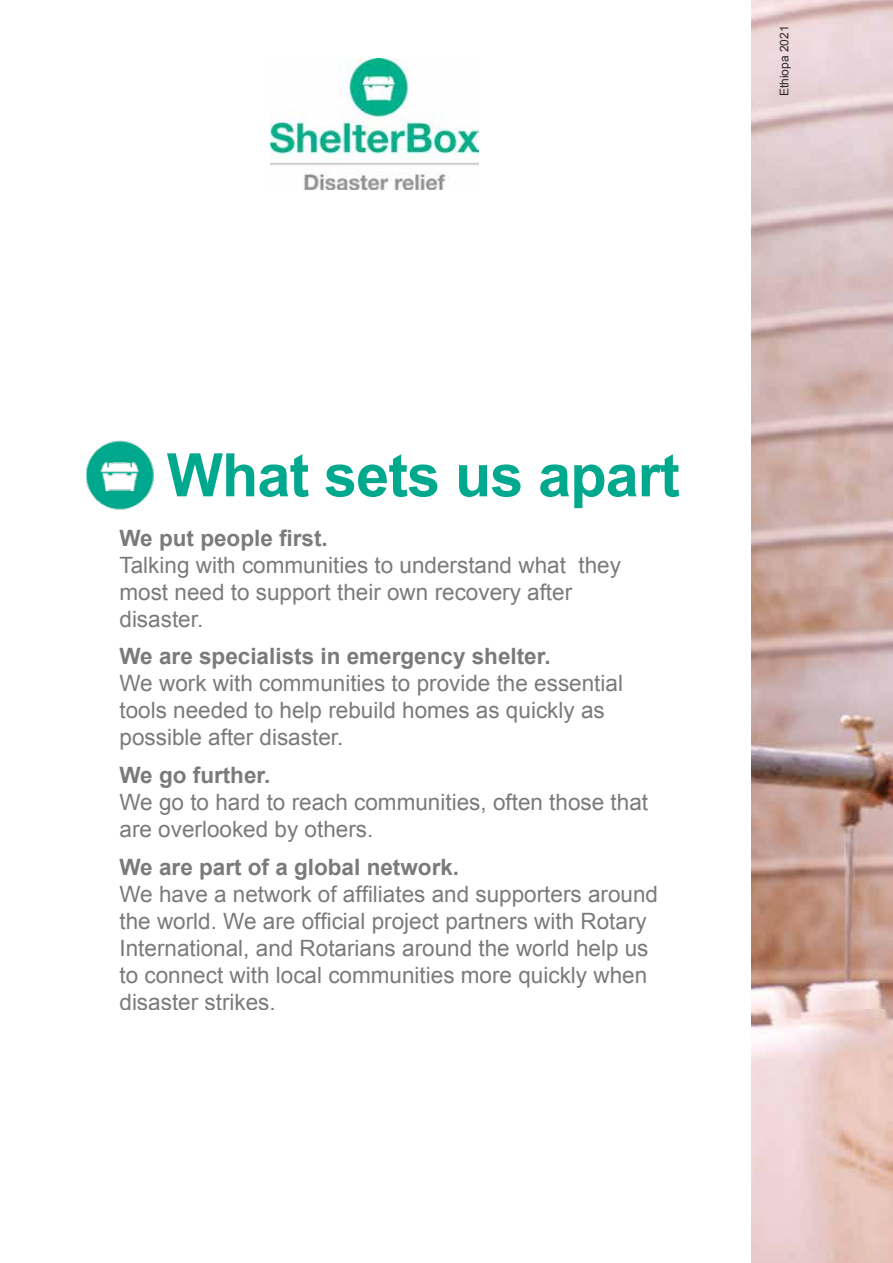
<style>
.page{position:relative;width:893px;height:1263px;background:#fff}
.page>*{position:absolute;margin:0;border:0;box-sizing:border-box;transform-origin:0 0}
.t1{font:700 60px "Arial";letter-spacing:-.015em;color:#00a88e}
.t2{font:22.5px/27px "Arial";color:#58595b}
.t3{font:700 22.5px "Arial";color:#58595b}
.t4{font:12px "Arial";color:#000}
</style>
<div class="page">
<img style="left:751px;top:0;width:142px;height:1263px">
<img style="left:270px;top:59px;width:209px;height:131px">
<img style="left:86px;top:440px;width:68px;height:70px">
<p class="t4" style="left:776px;top:96px;width:72px;rotate:-90deg">Ethiopa 2021</p>
<h1 class="t1" style="left:167px;top:436px;width:514px">What sets us apart</h1>
<p class="t3" style="left:119px;top:523px;width:210px">We put people first.</p>
<p class="t2" style="left:119px;top:552px;width:503px">Talking with communities to understand what they most need to support their own recovery after disaster.</p>
<p class="t3" style="left:119px;top:642px;width:433px">We are specialists in emergency shelter.</p>
<p class="t2" style="left:119px;top:670px;width:505px">We work with communities to provide the essential tools needed to help rebuild homes as quickly as possible after disaster.</p>
<p class="t3" style="left:119px;top:760px;width:152px">We go further.</p>
<p class="t2" style="left:119px;top:789px;width:530px">We go to hard to reach communities, often those that are overlooked by others.</p>
<p class="t3" style="left:119px;top:852px;width:341px">We are part of a global network.</p>
<p class="t2" style="left:119px;top:880px;width:540px">We have a network of affiliates and supporters around the world. We are official project partners with Rotary International, and Rotarians around the world help us to connect with local communities more quickly when disaster strikes.</p>
</div>
